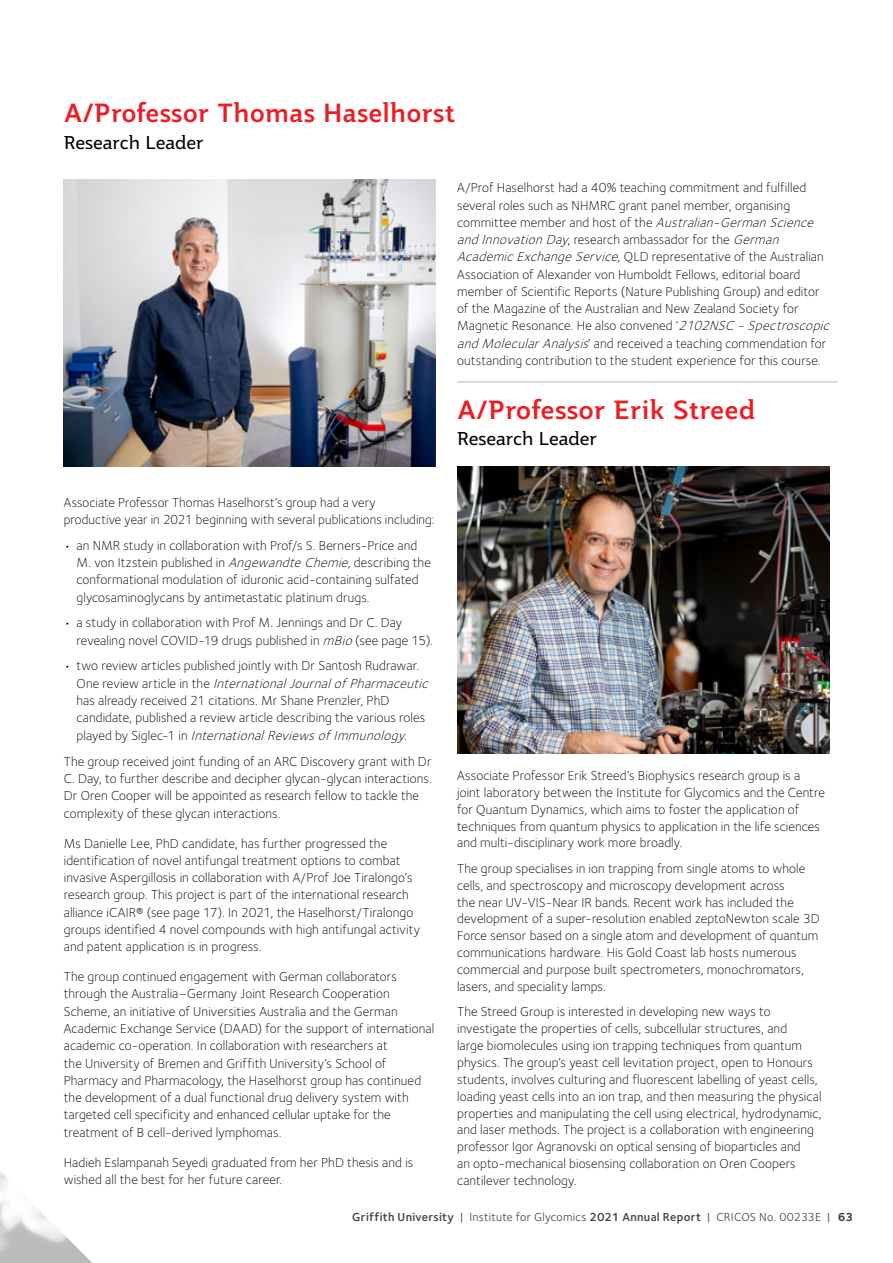
<style>
.page{position:relative;width:893px;height:1263px;background:#fff}
.page>*{position:absolute;margin:0;border:0;box-sizing:border-box;transform-origin:0 0}
.t1{font:500 25.5px "Jotia";letter-spacing:.01em;color:#ed1d24}
.t2{font:18px "Jotia";letter-spacing:-.01em;color:#000}
.t3{font:300 13.5px/17.2px "Foundry Sterling";letter-spacing:.005em;color:#000}
.t4{font:12px "Foundry Sterling";letter-spacing:.025em;color:#414042}
.s1{font-style:italic;color:#fff}
.s2{font-weight:600}
.s3{font-weight:700}
</style>
<div class="page">
<img style="left:0;top:1171px;width:92px;height:92px">
<img style="left:64px;top:179px;width:372px;height:287px">
<img style="left:457px;top:466px;width:372px;height:287px">
<hr style="left:457px;top:381px;width:381px;height:1px;background:#75787b">
<h1 class="t1" style="left:64px;top:95px;width:393px">A/Professor Thomas Haselhorst</h1>
<h2 class="t2" style="left:64px;top:130px;width:141px">Research Leader</h2>
<p class="t3" style="left:457px;top:179px;width:377px">A/Prof Haselhorst had a 40% teaching commitment and fulfilled several roles such as NHMRC grant panel member, organising<br>co m m itte e m e m b e r a n d h ost of t h e <span class="s1">Australian-GermanScience and InnovationDay</span>, research ambassador for the <span class="s1">German AcademicExchangeService</span>, QLD representative of the Australian Association of Alexander von Humboldt Fellows, editorial board member of Scientific Reports (Nature Publishing Group) and editor of the Magazine of the Australian and New Zealand Society for Magnetic Resonance. He also convened ‘<span class="s1">2102NSC -Spectroscopic and MolecularAnalysis</span>’ and received a teaching commendation for outstanding contribution to the student experience for this course.</p>
<h1 class="t1" style="left:457px;top:392px;width:300px">A/Professor Erik Streed</h1>
<h2 class="t2" style="left:457px;top:427px;width:141px">Research Leader</h2>
<p class="t3" style="left:64px;top:494px;width:372px">Associate Professor Thomas Haselhorst’s group had a very productive year in 2021 beginning with several publications including:</p>
<p class="t3" style="left:77px;top:537px;width:356px;text-indent:-13px">• an NMR study in collaboration with Prof/s S. Berners-Price and M. von Itzstein published in <span class="s1">AngewandteChemie</span>, describing the conformational modulation of iduronic acid-containing sulfated glycosaminoglycans by antimetastatic platinum drugs.</p>
<p class="t3" style="left:77px;top:614px;width:358px;text-indent:-13px">• a study in collaboration with Prof M. Jennings and Dr C. Day revealing novel COVID-19 drugs published in <span class="s1">mBio</span> (see page 15).</p>
<p class="t3" style="left:77px;top:657px;width:357px;text-indent:-13px">• two review articles published jointly with Dr Santosh Rudrawar.<br>O n e r e v i e w a r t i c l e i n t h e <span class="s1">InternationalJournalofPharmaceutic </span>has already received 21 citations. Mr Shane Prenzler, PhD candidate, published a review article describing the various roles p l a y e d by S i g l e c- 1 i n <span class="s1">InternationalReviewsofImmunology</span>.</p>
<p class="t3" style="left:64px;top:753px;width:370px">The group received joint funding of an ARC Discovery grant with Dr C. Day, to further describe and decipher glycan-glycan interactions.<br>Dr Oren Cooper will be appointed as research fellow to tackle the complexity of these glycan interactions.</p>
<p class="t3" style="left:64px;top:834px;width:358px">Ms Danielle Lee, PhD candidate, has further progressed the identification of novel antifungal treatment options to combat invasive Aspergillosis in collaboration with A/Prof Joe Tiralongo’s research group. This project is part of the international research alliance iCAIR® (see page 17). In 2021, the Haselhorst/Tiralongo groups identified 4 novel compounds with high antifungal activity and patent application is in progress.</p>
<p class="t3" style="left:64px;top:968px;width:372px">The group continued engagement with German collaborators through the Australia–Germany Joint Research Cooperation Scheme, an initiative of Universities Australia and the German Academic Exchange Service (DAAD) for the support of international academic co-operation. In collaboration with researchers at<br>the University of Bremen and Griffith University’s School of Pharmacy and Pharmacology, the Haselhorst group has continued the development of a dual functional drug delivery system with targeted cell specificity and enhanced cellular uptake for the treatment of B cell-derived lymphomas.</p>
<p class="t3" style="left:64px;top:1153px;width:351px">Hadieh Eslampanah Seyedi graduated from her PhD thesis and is wished all the best for her future career.</p>
<p class="t3" style="left:457px;top:767px;width:369px;line-height:16.8px">Associate Professor Erik Streed’s Biophysics research group is a joint laboratory between the Institute for Glycomics and the Centre for Quantum Dynamics, which aims to foster the application of techniques from quantum physics to application in the life sciences and multi-disciplinary work more broadly.</p>
<p class="t3" style="left:457px;top:860px;width:364px;line-height:16.8px">The group specialises in ion trapping from single atoms to whole cells, and spectroscopy and microscopy development across<br>the near UV-VIS-Near IR bands. Recent work has included the development of a super-resolution enabled zeptoNewton scale 3D Force sensor based on a single atom and development of quantum communications hardware. His Gold Coast lab hosts numerous commercial and purpose built spectrometers, monochromators, lasers, and speciality lamps.</p>
<p class="t3" style="left:457px;top:1003px;width:366px;line-height:16.8px">The Streed Group is interested in developing new ways to investigate the properties of cells, subcellular structures, and<br>large biomolecules using ion trapping techniques from quantum physics. The group’s yeast cell levitation project, open to Honours students, involves culturing and fluorescent labelling of yeast cells, loading yeast cells into an ion trap, and then measuring the physical properties and manipulating the cell using electrical, hydrodynamic, and laser methods. The project is a collaboration with engineering professor Igor Agranovski on optical sensing of bioparticles and<br>an opto-mechanical biosensing collaboration on Oren Coopers cantilever technology.</p>
<p class="t4" style="left:352px;top:1209px;width:502px"><span class="s2">Griffith University</span> | Institute for Glycomics <span class="s2">2021 Annual Report</span> | CRICOS No. 00233E | <span class="s3">63</span></p>
</div>
